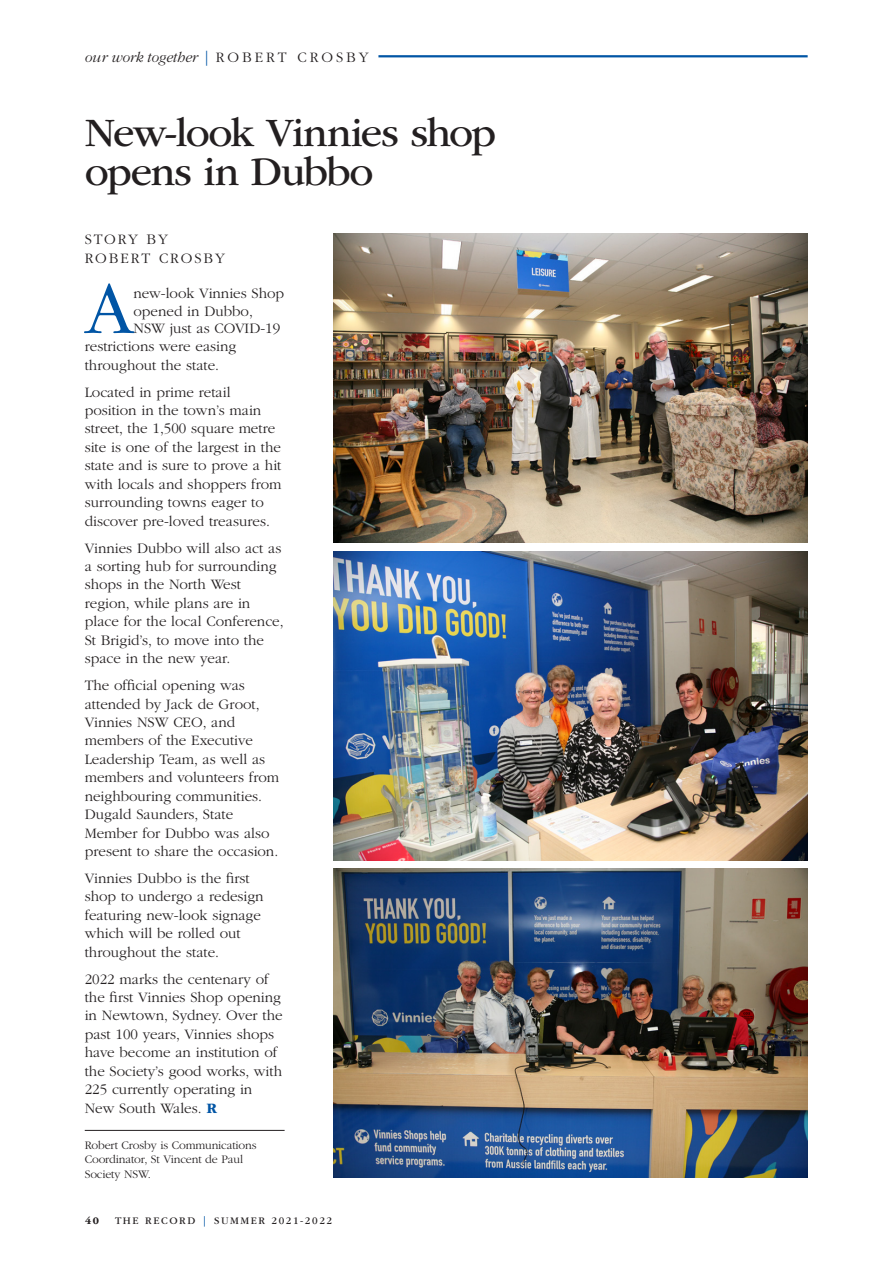
<style>
.page{position:relative;width:893px;height:1263px;background:#fff}
.page>*{position:absolute;margin:0;border:0;box-sizing:border-box;transform-origin:0 0}
.Body_-_drop_cap{font:300 77.4px "ITC Garamond Std";color:#0155a5}
.Heading{font:42px/39px "ITC Garamond Std";letter-spacing:-.035em;color:#231f20}
.BODY{font:300 15px/18.5px "ITC Garamond Std";color:#231f20}
.Body_-_drop_cap-2{font:300 15px "ITC Garamond Std";color:#231f20}
.t1{font:italic 300 15px "ITC Garamond Std";color:#231f20}
.Byline{font:300 15px/18.5px "ITC Garamond Std";letter-spacing:.13em;color:#231f20}
.Endnote{font:300 12px/14.7px "ITC Garamond Std";letter-spacing:-.01em;color:#231f20}
.t2{font:10.5px "ITC Garamond Std";letter-spacing:.15em;color:#231f20}
.t3{font:700 10.5px "ITC Garamond Std";color:#231f20}
.s1{font-style:normal;color:#0155a5}
.s2{font-style:normal}
.s3{font-weight:700;color:#0155a5}
.s4{color:#0155a5}
</style>
<div class="page">
<hr style="left:378px;top:55px;width:430px;height:2px;background:#0155a5">
<hr style="left:85px;top:1130px;width:200px;height:1px;background:#231f20">
<img style="left:333px;top:869px;width:475px;height:309px">
<img style="left:333px;top:551px;width:475px;height:309px">
<img style="left:333px;top:234px;width:475px;height:309px">
<p class="t1" style="left:85px;top:49px;width:285px">our work together <span class="s1">|</span> <span class="s2">ROBERT CROSBY</span></p>
<p class="Heading" style="left:85px;top:113px;width:413px">New-look Vinnies shop opens in Dubbo</p>
<p class="Byline" style="left:85px;top:231px;width:142px">STORY BY<br>ROBERT CROSBY</p>
<p class="Body_-_drop_cap" style="left:85px;top:267px;width:51px">A</p>
<p class="Body_-_drop_cap-2" style="left:134px;top:286px;width:152px">new-look Vinnies Shop</p>
<p class="Body_-_drop_cap-2" style="left:134px;top:303px;width:121px">opened in Dubbo,</p>
<p class="Body_-_drop_cap-2" style="left:134px;top:320px;width:148px">NSW just as COVID-19</p>
<p class="Body_-_drop_cap-2" style="left:85px;top:338px;width:153px">restrictions were easing</p>
<p class="Body_-_drop_cap-2" style="left:85px;top:357px;width:136px">throughout the state.</p>
<p class="BODY" style="left:85px;top:383px;width:198px">Located in prime retail position in the town’s main street, the 1,500 square metre site is one of the largest in the state and is sure to prove a hit with locals and shoppers from surrounding towns eager to discover pre-loved treasures.</p>
<p class="BODY" style="left:85px;top:539px;width:200px">Vinnies Dubbo will also act as a sorting hub for surrounding shops in the North West region, while plans are in place for the local Conference,<br>St Brigid’s, to move into the space in the new year.</p>
<p class="BODY" style="left:85px;top:676px;width:196px">The official opening was attended by Jack de Groot,<br>Vinnies NSW CEO, and members of the Executive<br>Leadership Team, as well as members and volunteers from neighbouring communities.<br>Dugald Saunders, State<br>Member for Dubbo was also present to share the occasion.</p>
<p class="BODY" style="left:85px;top:869px;width:180px">Vinnies Dubbo is the first shop to undergo a redesign featuring new-look signage which will be rolled out throughout the state.</p>
<p class="BODY" style="left:85px;top:970px;width:199px">2022 marks the centenary of the first Vinnies Shop opening in Newtown, Sydney. Over the past 100 years, Vinnies shops have become an institution of the Society’s good works, with<br>225 currently operating in<br>New South Wales. <span class="s3">R</span></p>
<p class="Endnote" style="left:85px;top:1137px;width:173px">Robert Crosby is Communications<br>Coordinator, St Vincent de Paul<br>Society NSW.</p>
<p class="t3" style="left:85px;top:1214px;width:16px">40</p>
<p class="t2" style="left:115px;top:1214px;width:218px">THE RECORD <span class="s4">|</span> SUMMER 2021-2022</p>
</div>
